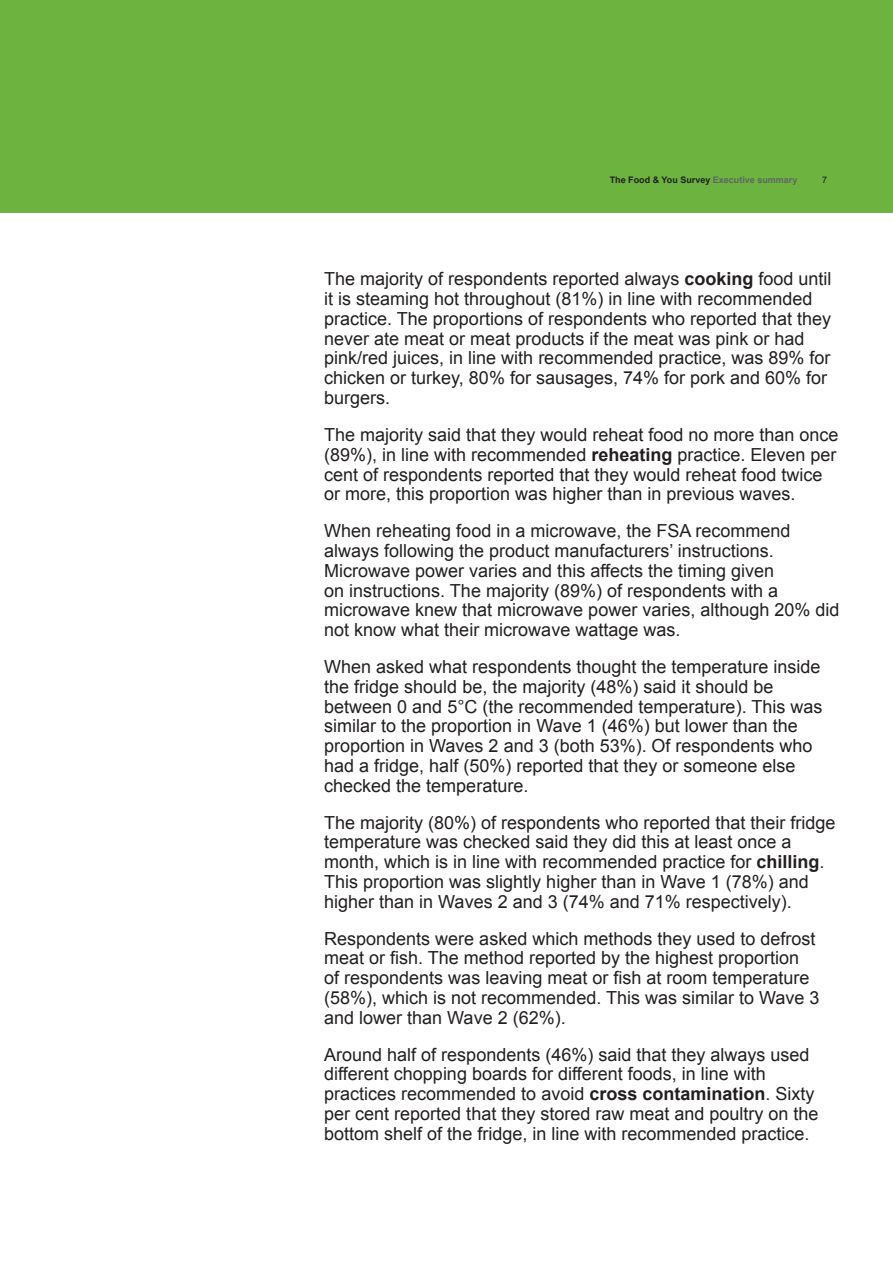
<style>
.page{position:relative;width:893px;height:1263px;background:#fff}
.page>*{position:absolute;margin:0;border:0;box-sizing:border-box;transform-origin:0 0}
.t1{font:18px/19.8px "Arial";color:#231f20}
.t2{font:700 9px "Arial";color:#231f20}
.t3{font:9px "Arial";color:#231f20}
.s1{color:#636366}
.s2{font-weight:700}
</style>
<div class="page">
<div style="left:0;top:0;width:893px;height:213px;background:#6cb33f"></div>
<p class="t2" style="left:610px;top:174px;width:189px">The Food &amp; You Survey <span class="s1">Executive summary</span></p>
<p class="t3" style="left:822px;top:174px;width:7px">7</p>
<p class="t1" style="left:324px;top:269px;width:509px">The majority of respondents reported always <span class="s2">cooking</span> food until it is steaming hot throughout (81%) in line with recommended practice. The proportions of respondents who reported that they never ate meat or meat products if the meat was pink or had pink/red juices, in line with recommended practice, was 89% for chicken or turkey, 80% for sausages, 74% for pork and 60% for burgers.</p>
<p class="t1" style="left:324px;top:425px;width:516px">The majority said that they would reheat food no more than once (89%), in line with recommended <span class="s2">reheating</span> practice. Eleven per cent of respondents reported that they would reheat food twice or more, this proportion was higher than in previous waves.</p>
<p class="t1" style="left:324px;top:521px;width:517px">When reheating food in a microwave, the FSA recommend always following the product manufacturers’ instructions.<br>Microwave power varies and this affects the timing given<br>on instructions. The majority (89%) of respondents with a microwave knew that microwave power varies, although 20% did not know what their microwave wattage was.</p>
<p class="t1" style="left:324px;top:657px;width:500px">When asked what respondents thought the temperature inside the fridge should be, the majority (48%) said it should be between 0 and 5°C (the recommended temperature). This was similar to the proportion in Wave 1 (46%) but lower than the proportion in Waves 2 and 3 (both 53%). Of respondents who had a fridge, half (50%) reported that they or someone else checked the temperature.</p>
<p class="t1" style="left:324px;top:812px;width:513px">The majority (80%) of respondents who reported that their fridge temperature was checked said they did this at least once a month, which is in line with recommended practice for <span class="s2">chilling</span>.<br>This proportion was slightly higher than in Wave 1 (78%) and higher than in Waves 2 and 3 (74% and 71% respectively).</p>
<p class="t1" style="left:324px;top:928px;width:497px">Respondents were asked which methods they used to defrost meat or fish. The method reported by the highest proportion<br>of respondents was leaving meat or fish at room temperature (58%), which is not recommended. This was similar to Wave 3 and lower than Wave 2 (62%).</p>
<p class="t1" style="left:324px;top:1044px;width:496px">Around half of respondents (46%) said that they always used different chopping boards for different foods, in line with practices recommended to avoid <span class="s2">cross contamination</span>. Sixty per cent reported that they stored raw meat and poultry on the bottom shelf of the fridge, in line with recommended practice.</p>
</div>
